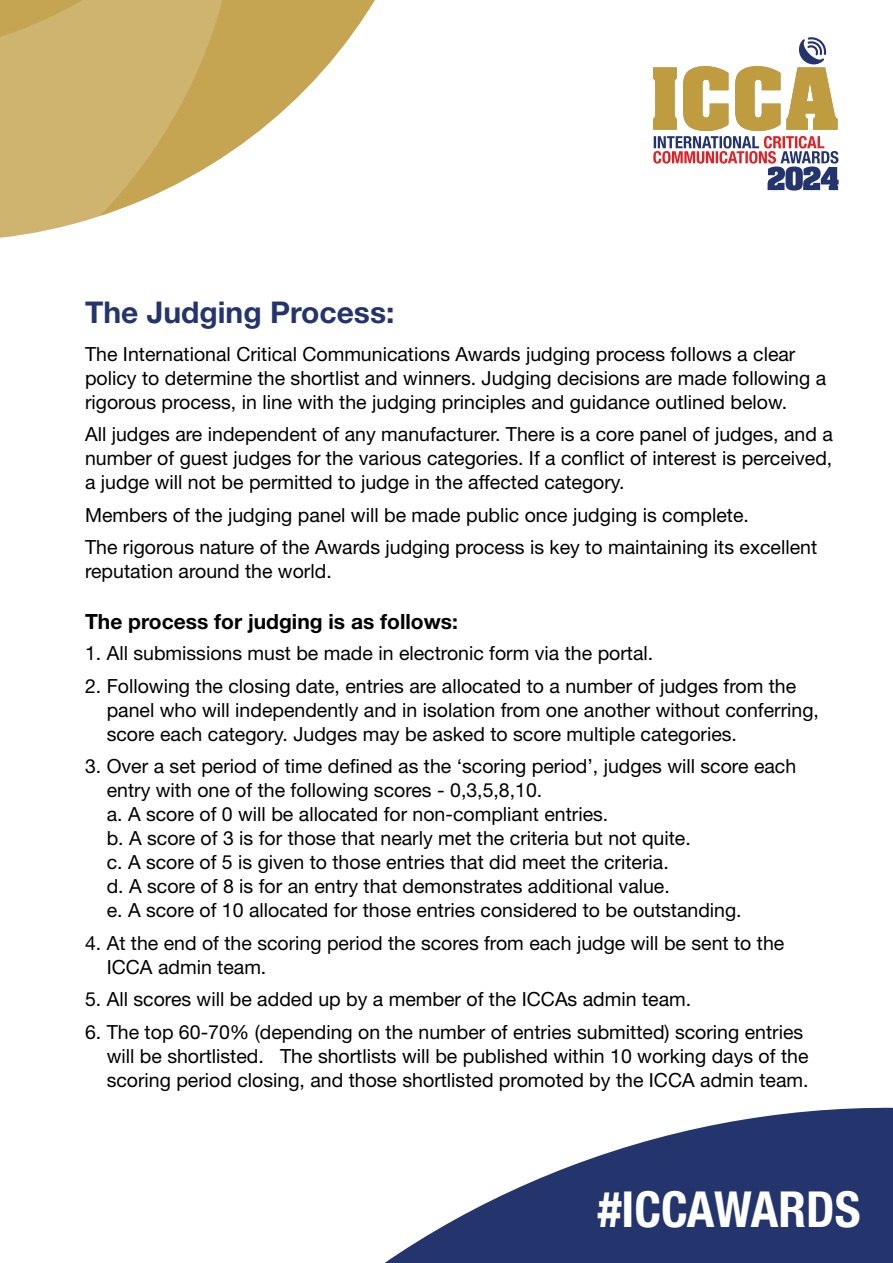
<style>
.page{position:relative;width:893px;height:1263px;background:#fff}
.page>*{position:absolute;margin:0;border:0;box-sizing:border-box;transform-origin:0 0}
.t1{font:700 condensed 49.65px "Helvetica Neue LT Std";color:#fff}
.t2{font:700 30px "Helvetica Neue LT Std";color:#24356e}
.t3{font:700 21px "Helvetica Neue LT Std";color:#000}
.t4{font:19.5px/24px "Helvetica Neue LT Std";color:#000}
</style>
<div class="page">
<svg style="left:653px;top:37px;width:186px;height:154px"></svg>
<svg style="left:239px;top:0;width:136px;height:146px;fill:#c5a552"></svg>
<svg style="left:0;top:0;width:239px;height:238px;fill:#cfb470"></svg>
<svg style="left:384px;top:1107px;width:509px;height:156px;fill:#24356e"></svg>
<h2 class="t2" style="left:85px;top:294px;width:311px">The Judging Process:</h2>
<p class="t4" style="left:85px;top:341px;width:743px">The International Critical Communications Awards judging process follows a clear policy to determine the shortlist and winners. Judging decisions are made following a rigorous process, in line with the judging principles and guidance outlined below.</p>
<p class="t4" style="left:85px;top:422px;width:749px;text-align:justify">All judges are independent of any manufacturer. There is a core panel of judges, and a number of guest judges for the various categories. If a conflict of interest is perceived, a judge will not be permitted to judge in the affected category.</p>
<p class="t4" style="left:85px;top:498px;width:734px;line-height:32.5px">Members of the judging panel will be made public once judging is complete.<br>The rigorous nature of the Awards judging process is key to maintaining its excellent</p>
<p class="t4" style="left:85px;top:559px;width:248px">reputation around the world.</p>
<p class="t3" style="left:85px;top:609px;width:374px">The process for judging is as follows:</p>
<p class="t4" style="left:85px;top:641px;width:570px">1. All submissions must be made in electronic form via the portal.</p>
<p class="t4" style="left:107px;top:674px;width:714px;text-indent:-22px">2. Following the closing date, entries are allocated to a number of judges from the panel who will independently and in isolation from one another without conferring, score each category. Judges may be asked to score multiple categories.</p>
<p class="t4" style="left:107px;top:754px;width:691px;text-indent:-22px">3. Over a set period of time defined as the ‘scoring period’, judges will score each entry with one of the following scores - 0,3,5,8,10.<br>a. A score of 0 will be allocated for non-compliant entries.<br>b. A score of 3 is for those that nearly met the criteria but not quite.<br>c. A score of 5 is given to those entries that did meet the criteria.<br>d. A score of 8 is for an entry that demonstrates additional value.<br>e. A score of 10 allocated for those entries considered to be outstanding.</p>
<p class="t4" style="left:107px;top:931px;width:679px;text-indent:-22px">4. At the end of the scoring period the scores from each judge will be sent to the<br>ICCA admin team.</p>
<p class="t4" style="left:85px;top:987px;width:608px">5. All scores will be added up by a member of the ICCAs admin team.</p>
<p class="t4" style="left:107px;top:1020px;width:703px;text-indent:-22px">6. The top 60-70% (depending on the number of entries submitted) scoring entries will be shortlisted. The shortlists will be published within 10 working days of the scoring period closing, and those shortlisted promoted by the ICCA admin team.</p>
<h1 class="t1" style="left:598px;top:1179px;width:264px">#ICCAWARDS</h1>
</div>
